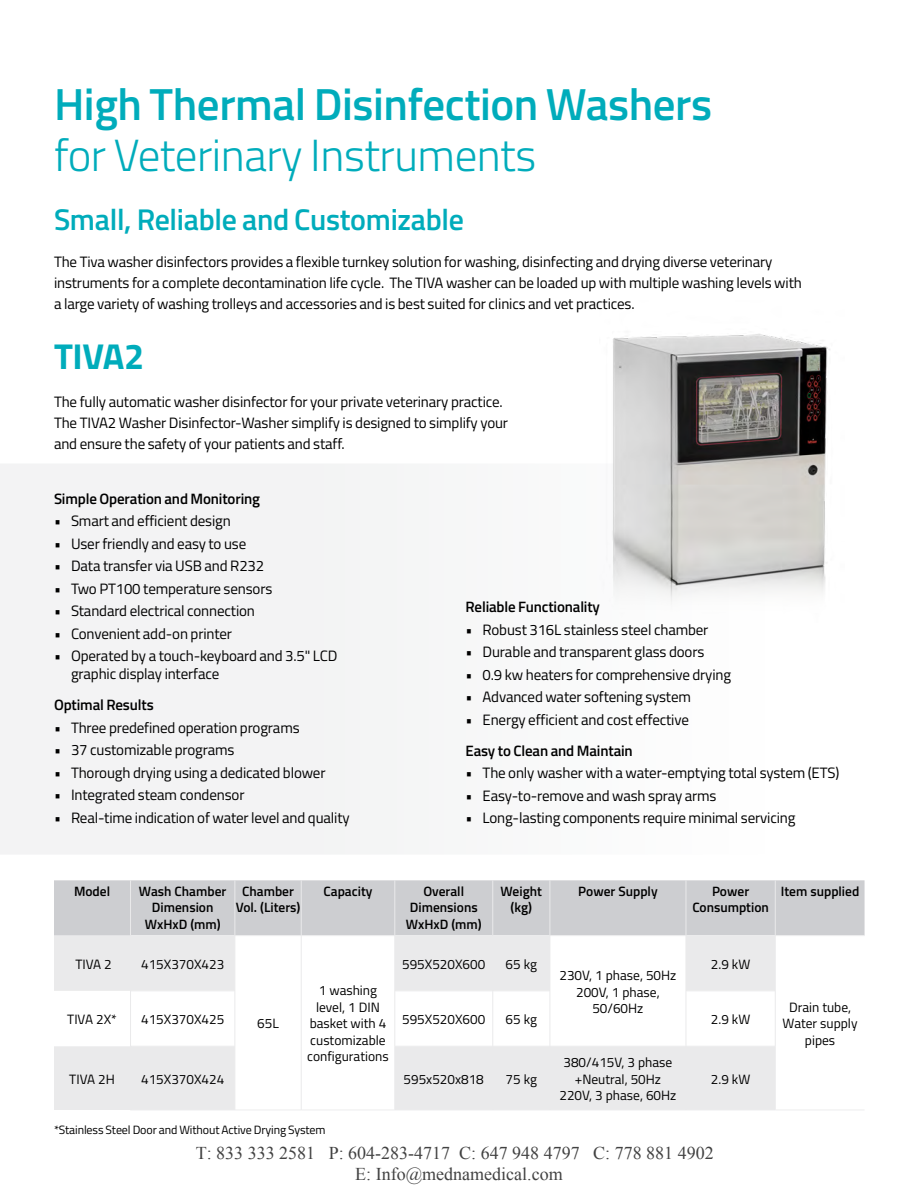
<style>
.page{position:relative;width:918px;height:1188px;background:#fff}
.page>*{position:absolute;margin:0;border:0;box-sizing:border-box;transform-origin:0 0}
.t1{font:600 45px "Titillium Web";letter-spacing:-.01em;color:#00acbb}
.t2{font:300 45px "Titillium Web";letter-spacing:-.01em;color:#00acbb}
.t3{font:700 36px "Titillium Web";letter-spacing:-.01em;color:#00acbb}
.t4{font:600 30px "Titillium Web";letter-spacing:-.01em;color:#00acbb}
.t5{font:15px/21px "Titillium Web";letter-spacing:-.01em;color:#000}
.t6{font:600 15px "Titillium Web";letter-spacing:-.01em;color:#000}
.t7{font:13.5px/16.5px "Titillium Web";color:#000;text-align:center}
.t8{font:600 13.5px/16.5px "Titillium Web";color:#000;text-align:center}
.t9{font:12px "Titillium Web";letter-spacing:-.01em;color:#000}
</style>
<div class="page">
<div style="left:0;top:464px;width:397px;height:390px;background:#f3f3f4"></div>
<img style="left:612px;top:334px;width:218px;height:269px">
<div style="left:54px;top:880px;width:811px;height:56px;background:#cdced1"></div>
<div style="left:54px;top:936px;width:76px;height:174px;background:#eaeaeb"></div>
<svg style="left:131px;top:936px;width:644px;height:174px;fill:#eaeaeb"></svg>
<svg style="left:54px;top:991px;width:721px;height:55px"></svg>
<hr style="left:131px;top:935px;width:103px;height:1px;background:#ededee">
<hr style="left:235px;top:935px;width:66px;height:1px;background:#ededee">
<hr style="left:302px;top:935px;width:92px;height:1px;background:#ededee">
<hr style="left:395px;top:935px;width:97px;height:1px;background:#ededee">
<hr style="left:493px;top:935px;width:57px;height:1px;background:#ededee">
<hr style="left:550px;top:935px;width:136px;height:1px;background:#ededee">
<hr style="left:686px;top:935px;width:89px;height:1px;background:#ededee">
<hr style="left:776px;top:935px;width:89px;height:1px;background:#ededee">
<hr style="left:131px;top:991px;width:103px;height:1px;background:#ededee">
<hr style="left:395px;top:991px;width:97px;height:1px;background:#ededee">
<hr style="left:493px;top:991px;width:57px;height:1px;background:#ededee">
<hr style="left:686px;top:991px;width:89px;height:1px;background:#ededee">
<hr style="left:131px;top:1046px;width:103px;height:1px;background:#ededee">
<hr style="left:395px;top:1046px;width:97px;height:1px;background:#ededee">
<hr style="left:493px;top:1046px;width:57px;height:1px;background:#ededee">
<hr style="left:550px;top:1046px;width:136px;height:1px;background:#ededee">
<hr style="left:686px;top:1046px;width:89px;height:1px;background:#ededee">
<hr style="left:130px;top:1110px;width:105px;height:1px;background:#ededee">
<hr style="left:235px;top:1110px;width:66px;height:1px;background:#ededee">
<hr style="left:301px;top:1110px;width:94px;height:1px;background:#ededee">
<hr style="left:395px;top:1110px;width:98px;height:1px;background:#ededee">
<hr style="left:493px;top:1110px;width:57px;height:1px;background:#ededee">
<hr style="left:550px;top:1110px;width:136px;height:1px;background:#ededee">
<hr style="left:686px;top:1110px;width:89px;height:1px;background:#ededee">
<hr style="left:775px;top:1110px;width:90px;height:1px;background:#ededee">
<hr style="left:130px;top:880px;width:1px;height:56px;background:#eaeaeb">
<hr style="left:234px;top:880px;width:1px;height:56px;background:#eaeaeb">
<hr style="left:301px;top:880px;width:1px;height:56px;background:#eaeaeb">
<hr style="left:394px;top:880px;width:1px;height:56px;background:#eaeaeb">
<hr style="left:492px;top:880px;width:1px;height:56px;background:#eaeaeb">
<hr style="left:550px;top:880px;width:1px;height:56px;background:#eaeaeb">
<hr style="left:686px;top:880px;width:1px;height:56px;background:#eaeaeb">
<hr style="left:775px;top:880px;width:1px;height:56px;background:#eaeaeb">
<hr style="left:130px;top:936px;width:1px;height:55px;background:#eaeaeb">
<hr style="left:234px;top:936px;width:1px;height:55px;background:#eaeaeb">
<hr style="left:301px;top:936px;width:1px;height:55px;background:#eaeaeb">
<hr style="left:130px;top:991px;width:1px;height:55px;background:#eaeaeb">
<hr style="left:234px;top:991px;width:1px;height:55px;background:#eaeaeb">
<hr style="left:301px;top:991px;width:1px;height:55px;background:#eaeaeb">
<hr style="left:130px;top:1046px;width:1px;height:64px;background:#eaeaeb">
<hr style="left:234px;top:1046px;width:1px;height:64px;background:#eaeaeb">
<hr style="left:301px;top:1046px;width:1px;height:64px;background:#eaeaeb">
<hr style="left:394px;top:936px;width:1px;height:55px;background:#eaeaeb">
<hr style="left:492px;top:936px;width:1px;height:55px;background:#eaeaeb">
<hr style="left:550px;top:936px;width:1px;height:55px;background:#eaeaeb">
<hr style="left:686px;top:936px;width:1px;height:55px;background:#eaeaeb">
<hr style="left:775px;top:936px;width:1px;height:55px;background:#eaeaeb">
<hr style="left:394px;top:991px;width:1px;height:55px;background:#eaeaeb">
<hr style="left:492px;top:991px;width:1px;height:55px;background:#eaeaeb">
<hr style="left:550px;top:991px;width:1px;height:55px;background:#eaeaeb">
<hr style="left:394px;top:1046px;width:1px;height:64px;background:#eaeaeb">
<hr style="left:492px;top:1046px;width:1px;height:64px;background:#eaeaeb">
<hr style="left:550px;top:1046px;width:1px;height:64px;background:#eaeaeb">
<hr style="left:686px;top:991px;width:1px;height:55px;background:#eaeaeb">
<hr style="left:775px;top:991px;width:1px;height:55px;background:#eaeaeb">
<hr style="left:686px;top:1046px;width:1px;height:64px;background:#eaeaeb">
<hr style="left:775px;top:1046px;width:1px;height:64px;background:#eaeaeb">
<h1 class="t1" style="left:54px;top:70px;width:660px">High Thermal Disinfection Washers</h1>
<h1 class="t2" style="left:54px;top:123px;width:484px">for Veterinary Instruments</h1>
<h3 class="t4" style="left:54px;top:197px;width:412px">Small, Reliable and Customizable</h3>
<p class="t5" style="left:54px;top:251px;width:749px">The Tiva washer disinfectors provides a flexible turnkey solution for washing, disinfecting and drying diverse veterinary instruments for a complete decontamination life cycle. The TIVA washer can be loaded up with multiple washing levels with a large variety of washing trolleys and accessories and is best suited for clinics and vet practices.</p>
<h2 class="t3" style="left:54px;top:329px;width:92px">TIVA2</h2>
<p class="t5" style="left:54px;top:390px;width:456px">The fully automatic washer disinfector for your private veterinary practice.<br>The TIVA2 Washer Disinfector-Washer simplify is designed to simplify your and ensure the safety of your patients and staff.</p>
<p class="t6" style="left:54px;top:487px;width:208px">Simple Operation and Monitoring</p>
<p class="t5" style="left:54px;top:510px;width:178px">• Smart and efficient design</p>
<p class="t5" style="left:54px;top:532px;width:194px">• User friendly and easy to use</p>
<p class="t5" style="left:54px;top:555px;width:212px">• Data transfer via USB and R232</p>
<p class="t5" style="left:54px;top:577px;width:220px">• Two PT100 temperature sensors</p>
<p class="t5" style="left:54px;top:600px;width:203px">• Standard electrical connection</p>
<p class="t5" style="left:54px;top:622px;width:180px">• Convenient add-on printer</p>
<p class="t5" style="left:71px;top:646px;width:268px;line-height:18px;text-indent:-17px">• Operated by a touch-keyboard and 3.5" LCD graphic display interface</p>
<p class="t6" style="left:54px;top:694px;width:101px">Optimal Results</p>
<p class="t5" style="left:54px;top:716px;width:247px">• Three predefined operation programs</p>
<p class="t5" style="left:54px;top:739px;width:182px">• 37 customizable programs</p>
<p class="t5" style="left:54px;top:761px;width:273px">• Thorough drying using a dedicated blower</p>
<p class="t5" style="left:54px;top:784px;width:192px">• Integrated steam condensor</p>
<p class="t5" style="left:54px;top:806px;width:297px">• Real-time indication of water level and quality</p>
<p class="t6" style="left:466px;top:596px;width:136px">Reliable Functionality</p>
<p class="t5" style="left:466px;top:618px;width:244px">• Robust 316L stainless steel chamber</p>
<p class="t5" style="left:466px;top:641px;width:240px">• Durable and transparent glass doors</p>
<p class="t5" style="left:466px;top:663px;width:267px">• 0.9 kw heaters for comprehensive drying</p>
<p class="t5" style="left:466px;top:686px;width:227px">• Advanced water softening system</p>
<p class="t5" style="left:466px;top:708px;width:225px">• Energy efficient and cost effective</p>
<p class="t6" style="left:466px;top:739px;width:169px">Easy to Clean and Maintain</p>
<p class="t5" style="left:466px;top:762px;width:375px">• The only washer with a water-emptying total system (ETS)</p>
<p class="t5" style="left:466px;top:784px;width:253px">• Easy-to-remove and wash spray arms</p>
<p class="t5" style="left:466px;top:807px;width:331px">• Long-lasting components require minimal servicing</p>
<p class="t8" style="left:74px;top:882px;width:38px">Model</p>
<p class="t8" style="left:139px;top:882px;width:89px">Wash Chamber<br>Dimension<br>WxHxD (mm)</p>
<p class="t8" style="left:236px;top:882px;width:66px">Chamber<br>Vol. (Liters)</p>
<p class="t8" style="left:324px;top:882px;width:50px">Capacity</p>
<p class="t8" style="left:406px;top:882px;width:77px">Overall<br>Dimensions<br>WxHxD (mm)</p>
<p class="t8" style="left:501px;top:882px;width:43px">Weight (kg)</p>
<p class="t8" style="left:578px;top:882px;width:81px">Power Supply</p>
<p class="t8" style="left:692px;top:882px;width:78px">Power<br>Consumption</p>
<p class="t8" style="left:781px;top:882px;width:80px">Item supplied</p>
<p class="t7" style="left:75px;top:955px;width:38px">TIVA 2</p>
<p class="t7" style="left:141px;top:955px;width:85px">415X370X423</p>
<p class="t7" style="left:402px;top:955px;width:85px">595X520X600</p>
<p class="t7" style="left:506px;top:955px;width:33px">65 kg</p>
<p class="t7" style="left:711px;top:955px;width:41px">2.9 kW</p>
<p class="t7" style="left:559px;top:966px;width:118px">230V, 1 phase, 50Hz<br>200V, 1 phase,<br>50/60Hz</p>
<p class="t7" style="left:307px;top:982px;width:83px">1 washing level, 1 DIN basket with 4 customizable configurations</p>
<p class="t7" style="left:783px;top:998px;width:77px">Drain tube,<br>Water supply pipes</p>
<p class="t7" style="left:67px;top:1010px;width:51px">TIVA 2X*</p>
<p class="t7" style="left:141px;top:1011px;width:85px">415X370X425</p>
<p class="t7" style="left:402px;top:1011px;width:85px">595X520X600</p>
<p class="t7" style="left:506px;top:1011px;width:33px">65 kg</p>
<p class="t7" style="left:711px;top:1011px;width:41px">2.9 kW</p>
<p class="t7" style="left:257px;top:1015px;width:23px">65L</p>
<p class="t7" style="left:559px;top:1054px;width:118px">380/415V, 3 phase +Neutral, 50Hz<br>220V, 3 phase, 60Hz</p>
<p class="t7" style="left:69px;top:1070px;width:47px">TIVA 2H</p>
<p class="t7" style="left:141px;top:1070px;width:85px">415X370X424</p>
<p class="t7" style="left:404px;top:1070px;width:82px">595x520x818</p>
<p class="t7" style="left:506px;top:1070px;width:33px">75 kg</p>
<p class="t7" style="left:711px;top:1070px;width:41px">2.9 kW</p>
<p class="t9" style="left:54px;top:1121px;width:273px">*Stainless Steel Door and Without Active Drying System</p>
</div>
